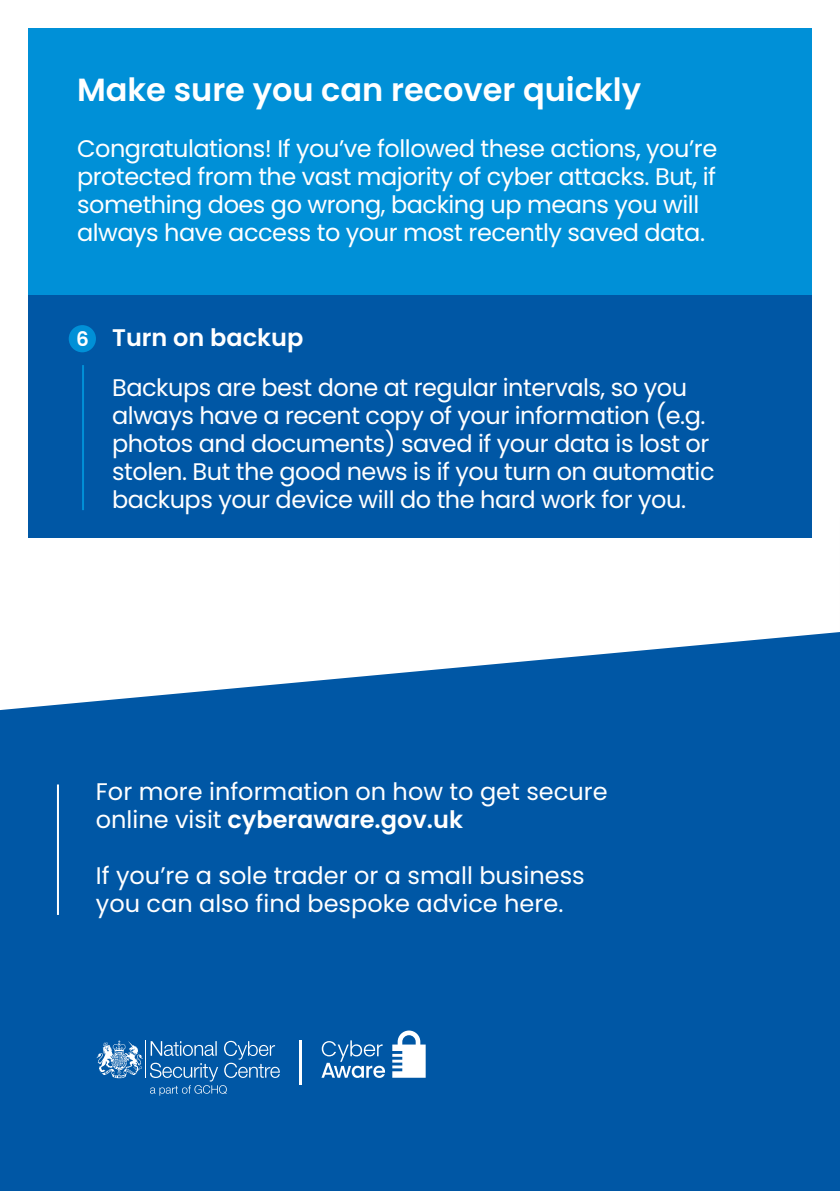
<style>
.page{position:relative;width:840px;height:1191px;background:#fff}
.page>*{position:absolute;margin:0;border:0;box-sizing:border-box;transform-origin:0 0}
.t1{font:600 32px "Poppins";color:#fff}
.t2{font:24px/28px "Poppins";letter-spacing:-.02em;color:#fff}
.t3{font:24px/28px "Poppins";color:#fff}
.t4{font:600 24px "Poppins";color:#fff}
.t5{font:600 20px "Poppins";color:#fff}
.s1{font-weight:600}
</style>
<div class="page">
<svg style="left:0;top:632px;width:839px;height:559px;background:#1263ab"></svg>
<div style="left:28px;top:295px;width:783px;height:242px;background:#0057a5"></div>
<div style="left:28px;top:28px;width:783px;height:267px;background:#0090d7"></div>
<svg style="left:392px;top:1030px;width:33px;height:47px"></svg>
<svg style="left:321px;top:1040px;width:64px;height:38px;background:#4081bb"></svg>
<hr style="left:299px;top:1040px;width:3px;height:44px;background:#fff">
<svg style="left:150px;top:1040px;width:130px;height:55px;background:#256fb2"></svg>
<svg style="left:96px;top:1040px;width:47px;height:38px;background:#528cc1"></svg>
<hr style="left:145px;top:1040px;width:1px;height:38px;background:#fff">
<hr style="left:57px;top:784px;width:2px;height:131px;background:#fff">
<svg style="left:839px;top:632px;width:1px;height:559px"></svg>
<hr style="left:82px;top:365px;width:2px;height:145px;background:#0090d7">
<div style="left:69px;top:325px;width:27px;height:27px;background:#0090d7;border-radius:50%"></div>
<h1 class="t1" style="left:77px;top:71px;width:565px">Make sure you can recover quickly</h1>
<p class="t2" style="left:77px;top:134px;width:641px">Congratulations! If you’ve followed these actions, you’re protected from the vast majority of cyber attacks. But, if something does go wrong, backing up means you will always have access to your most recently saved data.</p>
<p class="t5" style="left:76px;top:327px;width:14px">6</p>
<p class="t4" style="left:112px;top:324px;width:193px">Turn on backup</p>
<p class="t2" style="left:112px;top:374px;width:603px">Backups are best done at regular intervals, so you always have a recent copy of your information (e.g. photos and documents) saved if your data is lost or stolen. But the good news is if you turn on automatic backups your device will do the hard work for you.</p>
<p class="t3" style="left:96px;top:778px;width:513px">For more information on how to get secure online visit <span class="s1">cyberaware.gov.uk</span></p>
<p class="t3" style="left:96px;top:862px;width:490px">If you’re a sole trader or a small business you can also find bespoke advice here.</p>
</div>
